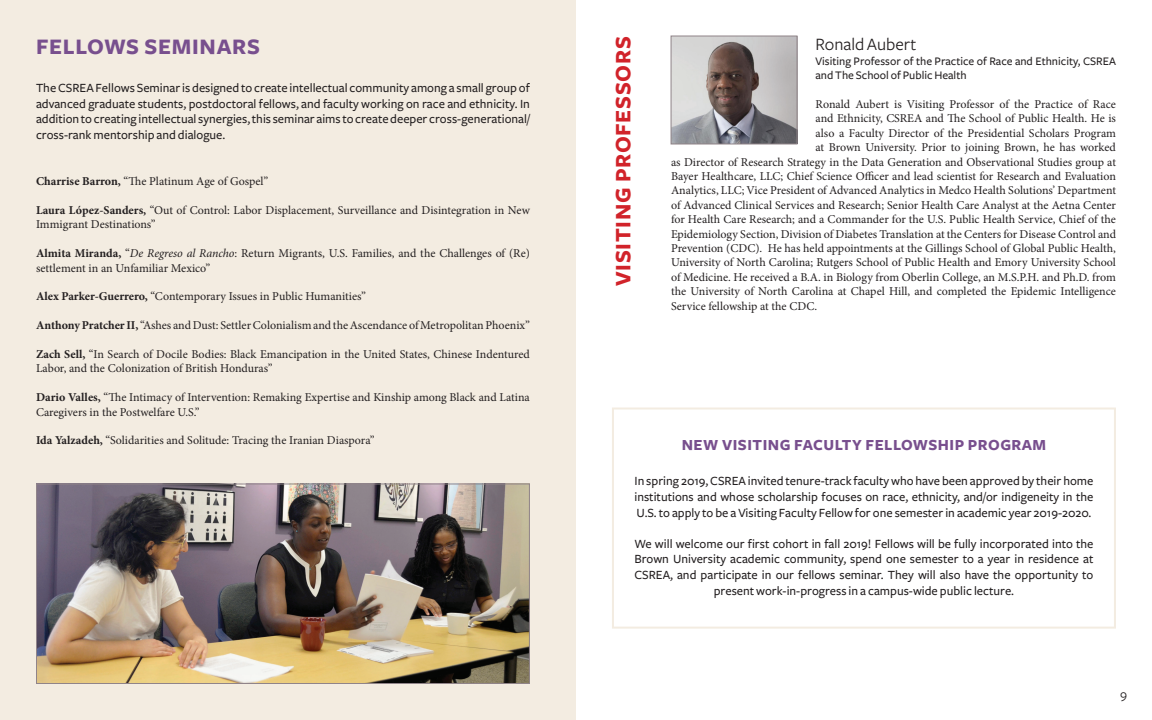
<style>
.page{position:relative;width:1152px;height:720px;background:#fff}
.page>*{position:absolute;margin:0;border:0;box-sizing:border-box;transform-origin:0 0}
.t1{font:700 23px "Freight Sans";letter-spacing:.03em;color:#d1232a}
.t2{font:700 23px "Freight Sans";letter-spacing:.03em;color:#784f8e}
.t3{font:18px "Freight Sans";color:#231f20}
.t4{font:700 16px "Freight Sans";letter-spacing:.03em;color:#784f8e}
.t5{font:14px "Freight Sans";color:#231f20}
.t6{font:500 13px/15.6px "Freight Sans";color:#231f20;text-align:justify}
.t7{font:12px/14.4px "Minion Pro";color:#231f20}
.t8{font:500 12px/14.4px "Freight Sans";color:#231f20}
.s1{font-weight:700}
.s2{font-style:italic}
</style>
<div class="page">
<div style="left:0;top:0;width:576px;height:720px;background:#f3ece1"></div>
<img style="left:673px;top:38px;width:123px;height:104px">
<div style="left:671px;top:36px;width:127px;height:108px;border:1px solid #908489"></div>
<img style="left:38px;top:485px;width:490px;height:197px">
<div style="left:36px;top:483px;width:494px;height:201px;border:1px solid #908489"></div>
<div style="left:612px;top:408px;width:504px;height:221px;background:#fff;border:2px solid #f3ece1"></div>
<h1 class="t2" style="left:36px;top:35px;width:226px">FELLOWS SEMINARS</h1>
<p class="t6" style="left:36px;top:80px;width:495px">The CSREA Fellows Seminar is designed to create intellectual community among a small group of advanced graduate students, postdoctoral fellows, and faculty working on race and ethnicity. In addition to creating intellectual synergies, this seminar aims to create deeper cross-generational/ cross-rank mentorship and dialogue.</p>
<p class="t7" style="left:36px;top:174px;width:234px"><span class="s1">Charrise Barron,</span> “The Platinum Age of Gospel”</p>
<p class="t7" style="left:36px;top:203px;width:495px"><span class="s1">Laura López-Sanders,</span> “Out of Control: Labor Displacement, Surveillance and Disintegration in New<br>Immigrant Destinations”</p>
<p class="t7" style="left:36px;top:246px;width:495px"><span class="s1">Almita Miranda,</span> “<span class="s2">De Regreso al Rancho</span>: Return Migrants, U.S. Families, and the Challenges of (Re) settlement in an Unfamiliar Mexico”</p>
<p class="t7" style="left:36px;top:289px;width:331px"><span class="s1">Alex Parker-Guerrero,</span> “Contemporary Issues in Public Humanities”</p>
<p class="t7" style="left:36px;top:318px;width:495px"><span class="s1">Anthony Pratcher II,</span> “Ashes and Dust: Settler Colonialism and the Ascendance of Metropolitan Phoenix”</p>
<p class="t7" style="left:36px;top:347px;width:495px"><span class="s1">Zach Sell,</span> “In Search of Docile Bodies: Black Emancipation in the United States, Chinese Indentured<br>Labor, and the Colonization of British Honduras”</p>
<p class="t7" style="left:36px;top:390px;width:495px"><span class="s1">Dario Valles,</span> “The Intimacy of Intervention: Remaking Expertise and Kinship among Black and Latina<br>Caregivers in the Postwelfare U.S.”</p>
<p class="t7" style="left:36px;top:433px;width:340px"><span class="s1">Ida Yalzadeh,</span> “Solidarities and Solitude: Tracing the Iranian Diaspora”</p>
<h1 class="t1" style="left:611px;top:286px;width:251px;rotate:-90deg">VISITING PROFESSORS</h1>
<h2 class="t3" style="left:816px;top:35px;width:102px">Ronald Aubert</h2>
<p class="t8" style="left:816px;top:54px;width:302px">Visiting Professor of the Practice of Race and Ethnicity, CSREA and The School of Public Health</p>
<p class="t7" style="left:816px;top:97px;width:302px">Ronald Aubert is Visiting Professor of the Practice of Race</p>
<p class="t7" style="left:816px;top:111px;width:302px">and Ethnicity, CSREA and The School of Public Health. He is</p>
<p class="t7" style="left:816px;top:126px;width:302px">also a Faculty Director of the Presidential Scholars Program</p>
<p class="t7" style="left:816px;top:140px;width:302px">at Brown University. Prior to joining Brown, he has worked</p>
<p class="t7" style="left:671px;top:155px;width:446px">as Director of Research Strategy in the Data Generation and Observational Studies group at</p>
<p class="t7" style="left:671px;top:169px;width:446px">Bayer Healthcare, LLC; Chief Science Officer and lead scientist for Research and Evaluation</p>
<p class="t7" style="left:671px;top:183px;width:446px">Analytics, LLC; Vice President of Advanced Analytics in Medco Health Solutions’ Department</p>
<p class="t7" style="left:671px;top:198px;width:447px">of Advanced Clinical Services and Research; Senior Health Care Analyst at the Aetna Center</p>
<p class="t7" style="left:671px;top:212px;width:446px">for Health Care Research; and a Commander for the U.S. Public Health Service, Chief of the</p>
<p class="t7" style="left:671px;top:227px;width:446px">Epidemiology Section, Division of Diabetes Translation at the Centers for Disease Control and</p>
<p class="t7" style="left:671px;top:241px;width:447px">Prevention (CDC). He has held appointments at the Gillings School of Global Public Health,</p>
<p class="t7" style="left:671px;top:255px;width:446px">University of North Carolina; Rutgers School of Public Health and Emory University School</p>
<p class="t7" style="left:671px;top:270px;width:446px">of Medicine. He received a B.A. in Biology from Oberlin College, an M.S.P.H. and Ph.D. from</p>
<p class="t7" style="left:671px;top:284px;width:446px">the University of North Carolina at Chapel Hill, and completed the Epidemic Intelligence</p>
<p class="t7" style="left:671px;top:299px;width:148px">Service fellowship at the CDC.</p>
<h3 class="t4" style="left:682px;top:436px;width:366px">NEW VISITING FACULTY FELLOWSHIP PROGRAM</h3>
<p class="t6" style="left:634px;top:474px;width:461px">In spring 2019, CSREA invited tenure-track faculty who have been approved by their home institutions and whose scholarship focuses on race, ethnicity, and/or indigeneity in the U.S. to apply to be a Visiting Faculty Fellow for one semester in academic year 2019-2020.</p>
<p class="t6" style="left:634px;top:536px;width:461px;text-align:center">We will welcome our first cohort in fall 2019! Fellows will be fully incorporated into the Brown University academic community, spend one semester to a year in residence at CSREA, and participate in our fellows seminar. They will also have the opportunity to present work-in-progress in a campus-wide public lecture.</p>
<p class="t5" style="left:1120px;top:687px;width:9px">9</p>
</div>
